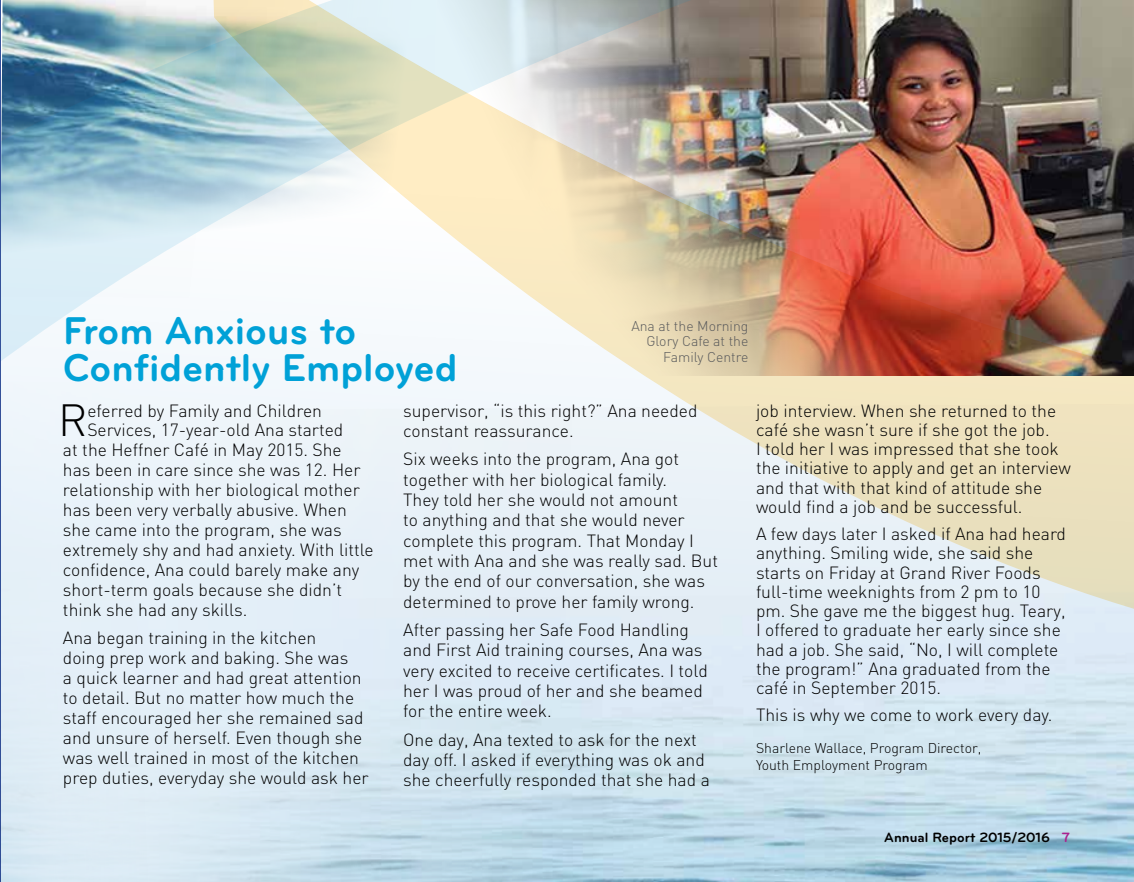
<style>
.page{position:relative;width:1134px;height:882px;background:#fff}
.page>*{position:absolute;margin:0;border:0;box-sizing:border-box;transform-origin:0 0}
.t1{font:300 44.45px "DIN";color:#000}
.t2{font:700 40.25px/36.8px "Bryant Pro";color:#00a1d7}
.t3{font:300 17.5px/20.3px "DIN";color:#000}
.t4{font:300 14px/17.5px "DIN";color:#000}
.t5{font:300 14px/15.8px "DIN";color:#58595b;text-align:right}
.t6{font:700 14px "Bryant Pro";color:#000}
.s1{color:#aa218e}
</style>
<div class="page">
<img style="left:231px;top:642px;width:903px;height:240px">
<svg style="left:1px;top:0;width:211px;height:374px"></svg>
<img style="left:212px;top:0;width:922px;height:642px">
<svg style="left:0;top:0;width:1px;height:374px"></svg>
<img style="left:0;top:374px;width:231px;height:508px">
<h2 class="t2" style="left:63px;top:313px;width:396px">From Anxious to<br>Confidently Employed</h2>
<h1 class="t1" style="left:58px;top:393px;width:31px">R</h1>
<p class="t3" style="left:87px;top:400px;width:236px">eferred by Family and Children</p>
<p class="t5" style="left:631px;top:318px;width:119px">Ana at the Morning<br>Glory Cafe at the<br>Family Centre</p>
<p class="t3" style="left:403px;top:400px;width:296px">supervisor, “is this right?” Ana needed constant reassurance.</p>
<p class="t3" style="left:403px;top:449px;width:316px">Six weeks into the program, Ana got together with her biological family.<br>They told her she would not amount<br>to anything and that she would never complete this program. That Monday I met with Ana and she was really sad. But by the end of our conversation, she was determined to prove her family wrong.</p>
<p class="t3" style="left:403px;top:619px;width:306px">After passing her Safe Food Handling and First Aid training courses, Ana was very excited to receive certificates. I told her I was proud of her and she beamed for the entire week.</p>
<p class="t3" style="left:403px;top:729px;width:308px">One day, Ana texted to ask for the next day off. I asked if everything was ok and she cheerfully responded that she had a</p>
<p class="t3" style="left:87px;top:419px;width:257px">Services, 17-year-old Ana started</p>
<p class="t3" style="left:63px;top:439px;width:280px">at the Heffner Café in May 2015. She</p>
<p class="t3" style="left:63px;top:459px;width:299px">has been in care since she was 12. Her</p>
<p class="t3" style="left:63px;top:479px;width:298px">relationship with her biological mother</p>
<p class="t3" style="left:63px;top:499px;width:285px">has been very verbally abusive. When</p>
<p class="t3" style="left:63px;top:519px;width:280px">she came into the program, she was</p>
<p class="t3" style="left:63px;top:539px;width:312px">extremely shy and had anxiety. With little</p>
<p class="t3" style="left:63px;top:559px;width:298px">confidence, Ana could barely make any</p>
<p class="t3" style="left:63px;top:579px;width:281px">short-term goals because she didn’t</p>
<p class="t3" style="left:63px;top:599px;width:186px">think she had any skills.</p>
<p class="t3" style="left:63px;top:627px;width:307px">Ana began training in the kitchen<br>doing prep work and baking. She was<br>a quick learner and had great attention to detail. But no matter how much the staff encouraged her she remained sad and unsure of herself. Even though she was well trained in most of the kitchen prep duties, everyday she would ask her</p>
<p class="t3" style="left:756px;top:401px;width:317px;line-height:19.2px">job interview. When she returned to the café she wasn’t sure if she got the job.<br>I told her I was impressed that she took the initiative to apply and get an interview and that with that kind of attitude she would find a job and be successful.</p>
<p class="t3" style="left:756px;top:524px;width:312px;line-height:19.2px">A few days later I asked if Ana had heard anything. Smiling wide, she said she starts on Friday at Grand River Foods full-time weeknights from 2 pm to 10 pm. She gave me the biggest hug. Teary, I offered to graduate her early since she had a job. She said, “No, I will complete the program!” Ana graduated from the café in September 2015.</p>
<p class="t3" style="left:756px;top:705px;width:298px">This is why we come to work every day.</p>
<p class="t4" style="left:756px;top:739px;width:227px">Sharlene Wallace, Program Director,<br>Youth Employment Program</p>
<p class="t6" style="left:884px;top:829px;width:187px">Annual Report 2015/2016 <span class="s1">7</span></p>
</div>
